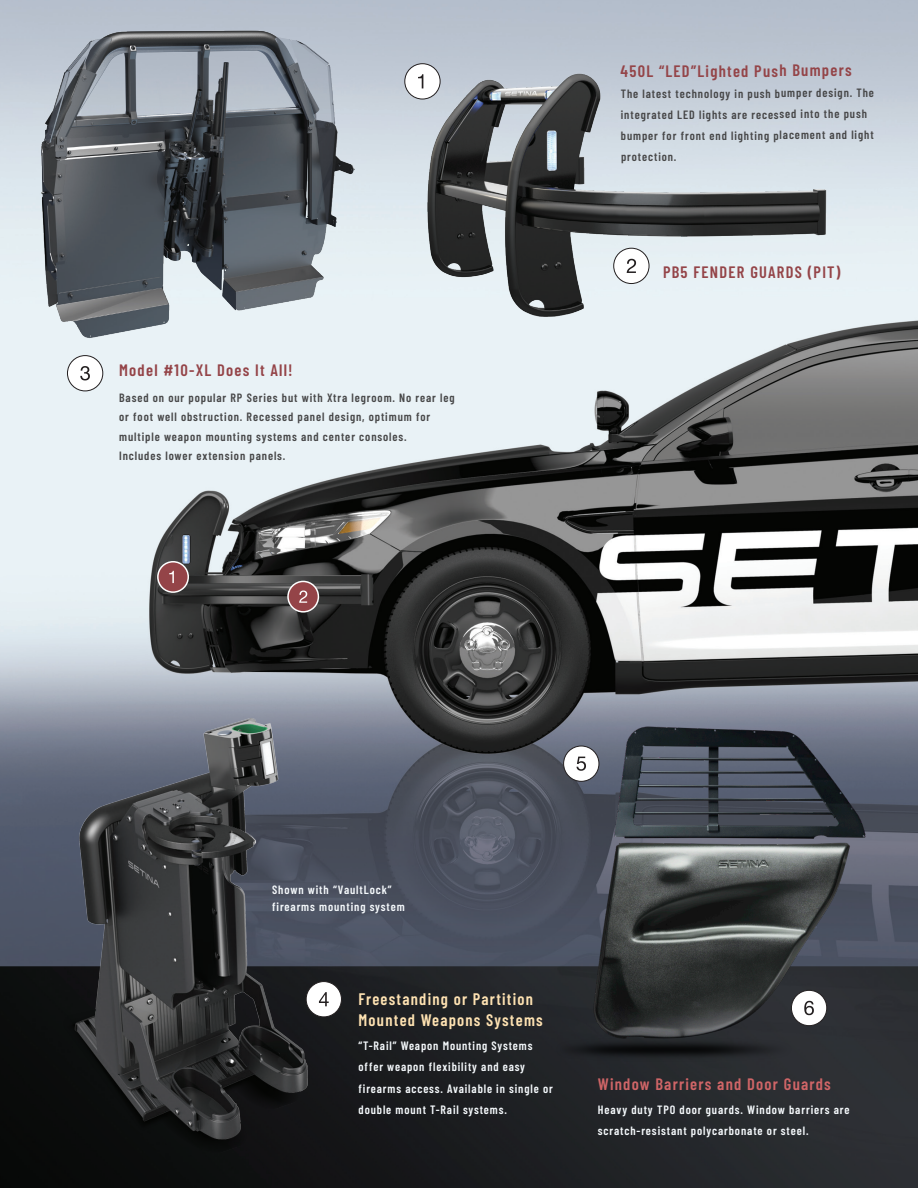
<style>
.page{position:relative;width:918px;height:1188px;background:#fff}
.page>*{position:absolute;margin:0;border:0;box-sizing:border-box;transform-origin:0 0}
.t1{font:600 16.65px "Barlow Condensed";letter-spacing:.075em;color:#fee2b2}
.Grey_Bold_Callout{font:600 16.5px "Barlow Condensed";letter-spacing:.07em;color:#944448}
.t2{font:600 16.5px "Barlow Condensed";letter-spacing:.075em;color:#cf6567}
.t3{font:600 12.15px/21.1px "Barlow Condensed";letter-spacing:.075em;color:#f5f9fc}
.t4{font:600 12px/21.1px "Barlow Condensed";letter-spacing:.075em;color:#474748}
.Grey_Bold_Callout-2{font:600 12px/21px "Barlow Condensed";letter-spacing:.075em;color:#f5f9fc}
</style>
<div class="page">
<img style="left:0;top:0;width:918px;height:1188px">
<img style="left:28px;top:697px;width:314px;height:486px">
<div style="left:306px;top:982px;width:35px;height:35px;background:#fff;border-radius:50%"></div>
<div style="left:306px;top:981px;width:36px;height:36px;border:1px solid #231f20;border-radius:50%"></div>
<svg style="left:319px;top:992px;width:10px;height:14px"></svg>
<div style="left:158px;top:562px;width:30px;height:30px;background:#944448;border-radius:50%"></div>
<div style="left:157px;top:561px;width:32px;height:32px;border:2px solid #fff;border-radius:50%"></div>
<svg style="left:169px;top:571px;width:5px;height:12px"></svg>
<div style="left:288px;top:581px;width:30px;height:31px;background:#944448;border-radius:50%"></div>
<div style="left:287px;top:581px;width:32px;height:32px;border:2px solid #fff;border-radius:50%"></div>
<svg style="left:299px;top:591px;width:8px;height:12px"></svg>
<img style="left:546px;top:697px;width:350px;height:389px">
<div style="left:791px;top:990px;width:36px;height:36px;background:#fff;border-radius:50%"></div>
<div style="left:791px;top:990px;width:36px;height:36px;border:1px solid #231f20;border-radius:50%"></div>
<svg style="left:804px;top:1001px;width:10px;height:14px"></svg>
<div style="left:564px;top:746px;width:35px;height:35px;background:#fff;border-radius:50%"></div>
<div style="left:563px;top:746px;width:36px;height:36px;border:1px solid #231f20;border-radius:50%"></div>
<svg style="left:577px;top:757px;width:9px;height:14px"></svg>
<div style="left:405px;top:64px;width:35px;height:35px;background:#fff;border-radius:50%"></div>
<div style="left:404px;top:63px;width:37px;height:37px;border:1px solid #231f20;border-radius:50%"></div>
<img style="left:0;top:6px;width:386px;height:351px">
<div style="left:67px;top:356px;width:36px;height:35px;background:#fff;border-radius:50%"></div>
<div style="left:67px;top:355px;width:36px;height:36px;border:1px solid #231f20;border-radius:50%"></div>
<svg style="left:80px;top:366px;width:10px;height:14px"></svg>
<img style="left:418px;top:64px;width:415px;height:262px">
<p class="Grey_Bold_Callout" style="left:119px;top:358px;width:175px">Model #10-XL Does It All!</p>
<p class="t4" style="left:119px;top:386px;width:337px">Based on our popular RP Series but with Xtra legroom. No rear leg</p>
<p class="t4" style="left:119px;top:405px;width:313px">or foot well obstruction. Recessed panel design, optimum for</p>
<p class="t4" style="left:119px;top:425px;width:289px">multiple weapon mounting systems and center consoles.</p>
<p class="t4" style="left:119px;top:444px;width:168px">Includes lower extension panels.</p>
<p class="Grey_Bold_Callout" style="left:621px;top:59px;width:233px">450L “LED”Lighted Push Bumpers</p>
<p class="t4" style="left:621px;top:82px;width:255px">The latest technology in push bumper design. The integrated LED lights are recessed into the push bumper for front end lighting placement and light protection.</p>
<p class="Grey_Bold_Callout" style="left:663px;top:260px;width:179px">PB5 FENDER GUARDS (PIT)</p>
<p class="Grey_Bold_Callout-2" style="left:272px;top:879px;width:121px">Shown with “VaultLock”</p>
<p class="Grey_Bold_Callout-2" style="left:272px;top:895px;width:134px">firearms mounting system</p>
<p class="t1" style="left:359px;top:987px;width:176px">Freestanding or Partition</p>
<p class="t1" style="left:359px;top:1008px;width:186px">Mounted Weapons Systems</p>
<p class="t3" style="left:359px;top:1034px;width:196px">“T-Rail” Weapon Mounting Systems offer weapon flexibility and easy firearms access. Available in single or double mount T-Rail systems.</p>
<p class="t2" style="left:598px;top:1072px;width:235px">Window Barriers and Door Guards</p>
<p class="Grey_Bold_Callout-2" style="left:598px;top:1098px;width:253px">Heavy duty TPO door guards. Window barriers are scratch-resistant polycarbonate or steel.</p>
</div>
